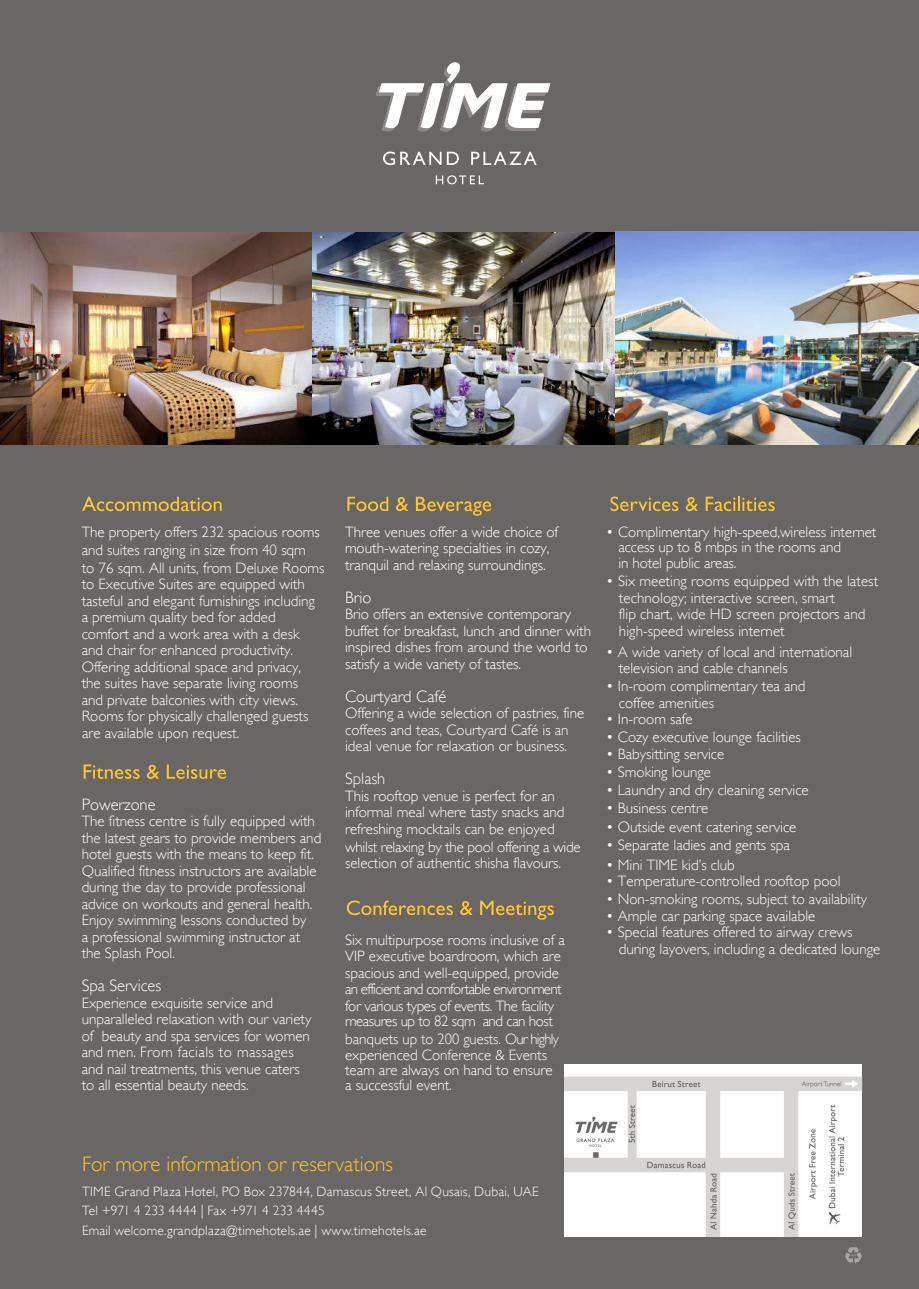
<style>
.page{position:relative;width:919px;height:1289px;background:#fff}
.page>*{position:absolute;margin:0;border:0;box-sizing:border-box;transform-origin:0 0}
.t1{font:300 21px "Gill Sans";color:#fec52e}
.t2{font:300 16.5px "Gill Sans";color:#fff}
.t3{font:300 15px/16.5px "Gill Sans";color:#fff}
.t4{font:300 15px "Gill Sans";letter-spacing:-.03em;color:#fff}
.t5{font:300 13.5px/19.2px "Gill Sans";letter-spacing:.02em;color:#fff}
</style>
<div class="page">
<div style="left:0;top:0;width:918px;height:1288px;background:#696765"></div>
<svg style="left:82px;top:496px;width:140px;height:15px"></svg>
<svg style="left:84px;top:764px;width:56px;height:15px"></svg>
<svg style="left:147px;top:764px;width:12px;height:15px"></svg>
<svg style="left:167px;top:764px;width:59px;height:15px"></svg>
<svg style="left:347px;top:496px;width:41px;height:15px"></svg>
<svg style="left:396px;top:497px;width:12px;height:14px"></svg>
<svg style="left:416px;top:496px;width:75px;height:19px"></svg>
<svg style="left:347px;top:900px;width:106px;height:15px"></svg>
<svg style="left:460px;top:901px;width:12px;height:14px"></svg>
<svg style="left:480px;top:900px;width:74px;height:19px"></svg>
<svg style="left:610px;top:496px;width:68px;height:15px"></svg>
<svg style="left:685px;top:497px;width:13px;height:14px"></svg>
<svg style="left:705px;top:496px;width:69px;height:15px"></svg>
<img style="left:0;top:232px;width:918px;height:213px">
<svg style="left:376px;top:62px;width:174px;height:70px"></svg>
<svg style="left:436px;top:175px;width:48px;height:9px"></svg>
<svg style="left:383px;top:151px;width:58px;height:14px"></svg>
<svg style="left:447px;top:152px;width:12px;height:13px"></svg>
<svg style="left:471px;top:152px;width:65px;height:13px"></svg>
<svg style="left:845px;top:1247px;width:17px;height:16px"></svg>
<img style="left:564px;top:1064px;width:297px;height:171px">
<p class="t3" style="left:82px;top:522px;width:244px;line-height:18px">The property offers 232 spacious rooms and suites ranging in size from 40 sqm<br>to 76 sqm. All units, from Deluxe Rooms</p>
<p class="t3" style="left:82px;top:576px;width:235px">to Executive Suites are equipped with tasteful and elegant furnishings including a premium quality bed for added comfort and a work area with a desk and chair for enhanced productivity.<br>Offering additional space and privacy, the suites have separate living rooms and private balconies with city views.<br>Rooms for physically challenged guests are available upon request.</p>
<p class="t2" style="left:82px;top:794px;width:75px">Powerzone</p>
<p class="t3" style="left:82px;top:813px;width:241px">The fitness centre is fully equipped with the latest gears to provide members and hotel guests with the means to keep fit.<br>Qualified fitness instructors are available during the day to provide professional advice on workouts and general health.</p>
<p class="t3" style="left:82px;top:928px;width:220px">a professional swimming instructor at</p>
<p class="t3" style="left:82px;top:912px;width:226px">Enjoy swimming lessons conducted by</p>
<p class="t3" style="left:82px;top:945px;width:95px">the Splash Pool.</p>
<p class="t2" style="left:82px;top:976px;width:81px">Spa Services</p>
<p class="t3" style="left:82px;top:994px;width:231px">Experience exquisite service and unparalleled relaxation with our variety of beauty and spa services for women and men. From facials to massages and nail treatments, this venue caters to all essential beauty needs.</p>
<p class="t3" style="left:345px;top:523px;width:215px">Three venues offer a wide choice of mouth-watering specialties in cozy, tranquil and relaxing surroundings.</p>
<p class="t2" style="left:345px;top:587px;width:28px">Brio</p>
<p class="t3" style="left:345px;top:606px;width:247px">Brio offers an extensive contemporary buffet for breakfast, lunch and dinner with inspired dishes from around the world to satisfy a wide variety of tastes.</p>
<p class="t2" style="left:345px;top:686px;width:103px">Courtyard Café</p>
<p class="t3" style="left:345px;top:705px;width:241px">Offering a wide selection of pastries, fine coffees and teas, Courtyard Café is an ideal venue for relaxation or business.</p>
<p class="t2" style="left:345px;top:769px;width:42px">Splash</p>
<p class="t3" style="left:345px;top:787px;width:221px">This rooftop venue is perfect for an informal meal where tasty snacks and refreshing mocktails can be enjoyed</p>
<p class="t3" style="left:345px;top:838px;width:237px">whilst relaxing by the pool offering a wide selection of authentic shisha flavours.</p>
<p class="t3" style="left:345px;top:931px;width:221px">Six multipurpose rooms inclusive of a VIP executive boardroom, which are spacious and well-equipped, provide an efficient and comfortable environment for various types of events. The facility</p>
<p class="t3" style="left:345px;top:1030px;width:215px">banquets up to 200 guests. Our highly experienced Conference &amp; Events</p>
<p class="t3" style="left:345px;top:1062px;width:209px;line-height:15px">team are always on hand to ensure a successful event.</p>
<p class="t4" style="left:345px;top:1012px;width:209px">measures up to 82 sqm and can host</p>
<p class="t3" style="left:618px;top:524px;width:259px;line-height:15px;text-indent:-12px">• Complimentary high-speed,wireless internet access up to 8 mbps in the rooms and</p>
<p class="t3" style="left:618px;top:555px;width:119px">in hotel public areas.</p>
<p class="t3" style="left:619px;top:573px;width:261px;text-indent:-13px">• Six meeting rooms equipped with the latest technology; interactive screen, smart<br>flip chart, wide HD screen projectors and high-speed wireless internet</p>
<p class="t3" style="left:618px;top:643px;width:235px;text-indent:-13px">• A wide variety of local and international television and cable channels</p>
<p class="t3" style="left:618px;top:678px;width:188px;text-indent:-13px">• In-room complimentary tea and coffee amenities</p>
<p class="t3" style="left:606px;top:711px;width:88px">• In-room safe</p>
<p class="t3" style="left:606px;top:728px;width:196px">• Cozy executive lounge facilities</p>
<p class="t3" style="left:606px;top:746px;width:120px">• Babysitting service</p>
<p class="t3" style="left:606px;top:763px;width:106px">• Smoking lounge</p>
<p class="t3" style="left:606px;top:781px;width:204px">• Laundry and dry cleaning service</p>
<p class="t3" style="left:606px;top:800px;width:103px">• Business centre</p>
<p class="t3" style="left:606px;top:819px;width:192px">• Outside event catering service</p>
<p class="t3" style="left:606px;top:837px;width:185px">• Separate ladies and gents spa</p>
<p class="t3" style="left:606px;top:856px;width:130px">• Mini TIME kid’s club</p>
<p class="t3" style="left:606px;top:873px;width:236px">• Temperature-controlled rooftop pool</p>
<p class="t3" style="left:606px;top:891px;width:262px">• Non-smoking rooms, subject to availability</p>
<p class="t3" style="left:606px;top:907px;width:210px">• Ample car parking space available</p>
<p class="t3" style="left:618px;top:924px;width:263px;text-indent:-13px">• Special features offered to airway crews during layovers, including a dedicated lounge</p>
<h1 class="t1" style="left:82px;top:1151px;width:312px">For more information or reservations</h1>
<p class="t5" style="left:82px;top:1181px;width:458px">TIME Grand Plaza Hotel, PO Box 237844, Damascus Street, Al Qusais, Dubai, UAE<br>Tel +971 4 233 4444 | Fax +971 4 233 4445<br>Email welcome.grandplaza@timehotels.ae | www.timehotels.ae</p>
</div>
